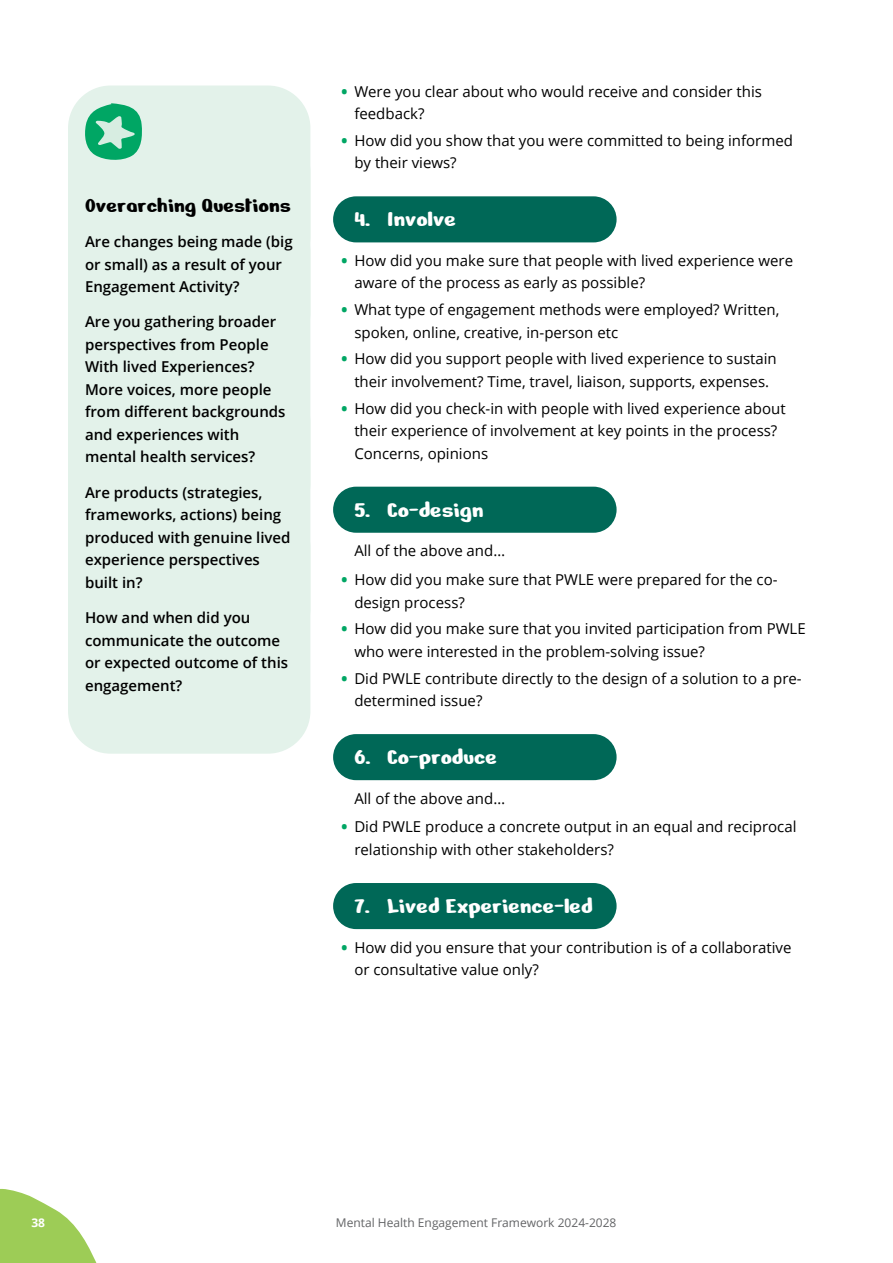
<style>
.page{position:relative;width:893px;height:1263px;background:#fff}
.page>*{position:absolute;margin:0;border:0;box-sizing:border-box;transform-origin:0 0}
.t1{font:24px "Nerko One";color:#fff}
.t2{font:22.5px "Nerko One";color:#000}
.t3{font:15px/22.5px "Open Sans";color:#000}
.t4{font:600 15px/22.5px "Open Sans";color:#000}
.t5{font:12px "Open Sans";color:#636466}
.t6{font:700 12px "Open Sans";color:#fff}
.s1{font-weight:800;color:#00a664}
</style>
<div class="page">
<div style="left:333px;top:196px;width:284px;height:46px;background:#006857;border-radius:23px"></div>
<div style="left:333px;top:487px;width:284px;height:46px;background:#006857;border-radius:23px"></div>
<div style="left:333px;top:734px;width:284px;height:46px;background:#006857;border-radius:23px"></div>
<div style="left:333px;top:883px;width:284px;height:46px;background:#006857;border-radius:23px"></div>
<div style="left:68px;top:86px;width:242px;height:193px;background:#e3f2ea;border-radius:43px"></div>
<div style="left:68px;top:210px;width:242px;height:316px;background:#e3f2ea;border-radius:43px"></div>
<div style="left:68px;top:380px;width:242px;height:271px;background:#e3f2ea;border-radius:43px"></div>
<div style="left:68px;top:505px;width:242px;height:249px;background:#e3f2ea;border-radius:43px"></div>
<svg style="left:85px;top:103px;width:57px;height:57px"></svg>
<svg style="left:0;top:1188px;width:97px;height:75px"></svg>
<h2 class="t2" style="left:85px;top:191px;width:207px">Overarching Questions</h2>
<p class="t4" style="left:85px;top:230px;width:209px">Are changes being made (big or small) as a result of your<br>Engagement Activity?</p>
<p class="t4" style="left:85px;top:310px;width:202px">Are you gathering broader perspectives from People<br>With lived Experiences?<br>More voices, more people from different backgrounds and experiences with mental health services?</p>
<p class="t4" style="left:85px;top:481px;width:207px">Are products (strategies, frameworks, actions) being produced with genuine lived experience perspectives built in?</p>
<p class="t4" style="left:85px;top:606px;width:205px">How and when did you communicate the outcome or expected outcome of this engagement?</p>
<p class="t3" style="left:354px;top:79px;width:409px;text-indent:-13px"><span class="s1">•</span> Were you clear about who would receive and consider this feedback?</p>
<p class="t3" style="left:354px;top:129px;width:440px;text-indent:-13px"><span class="s1">•</span> How did you show that you were committed to being informed by their views?</p>
<h1 class="t1" style="left:354px;top:204px;width:103px">4. Involve</h1>
<p class="t3" style="left:354px;top:249px;width:440px;text-indent:-13px"><span class="s1">•</span> How did you make sure that people with lived experience were aware of the process as early as possible?</p>
<p class="t3" style="left:354px;top:298px;width:426px;text-indent:-13px"><span class="s1">•</span> What type of engagement methods were employed? Written, spoken, online, creative, in-person etc</p>
<p class="t3" style="left:342px;top:347px;width:437px;text-align:center"><span class="s1">•</span> How did you support people with lived experience to sustain their involvement? Time, travel, liaison, supports, expenses.</p>
<p class="t3" style="left:354px;top:396px;width:433px;text-indent:-13px"><span class="s1">•</span> How did you check-in with people with lived experience about their experience of involvement at key points in the process?<br>Concerns, opinions</p>
<h1 class="t1" style="left:354px;top:494px;width:131px">5. Co-design</h1>
<p class="t3" style="left:354px;top:539px;width:152px">All of the above and…</p>
<p class="t3" style="left:354px;top:568px;width:425px;text-indent:-13px"><span class="s1">•</span> How did you make sure that PWLE were prepared for the co&shy;design process?</p>
<p class="t3" style="left:354px;top:617px;width:453px;text-indent:-13px"><span class="s1">•</span> How did you make sure that you invited participation from PWLE who were interested in the problem-solving issue?</p>
<p class="t3" style="left:354px;top:666px;width:449px;text-indent:-13px"><span class="s1">•</span> Did PWLE contribute directly to the design of a solution to a pre&shy;determined issue?</p>
<h1 class="t1" style="left:354px;top:741px;width:144px">6. Co-produce</h1>
<p class="t3" style="left:354px;top:786px;width:152px">All of the above and…</p>
<p class="t3" style="left:354px;top:815px;width:444px;text-indent:-13px"><span class="s1">•</span> Did PWLE produce a concrete output in an equal and reciprocal relationship with other stakeholders?</p>
<h1 class="t1" style="left:354px;top:890px;width:240px">7. Lived Experience-led</h1>
<p class="t3" style="left:354px;top:935px;width:439px;text-indent:-13px"><span class="s1">•</span> How did you ensure that your contribution is of a collaborative or consultative value only?</p>
<p class="t6" style="left:31px;top:1214px;width:15px">38</p>
<p class="t5" style="left:336px;top:1214px;width:282px">Mental Health Engagement Framework 2024-2028</p>
</div>
